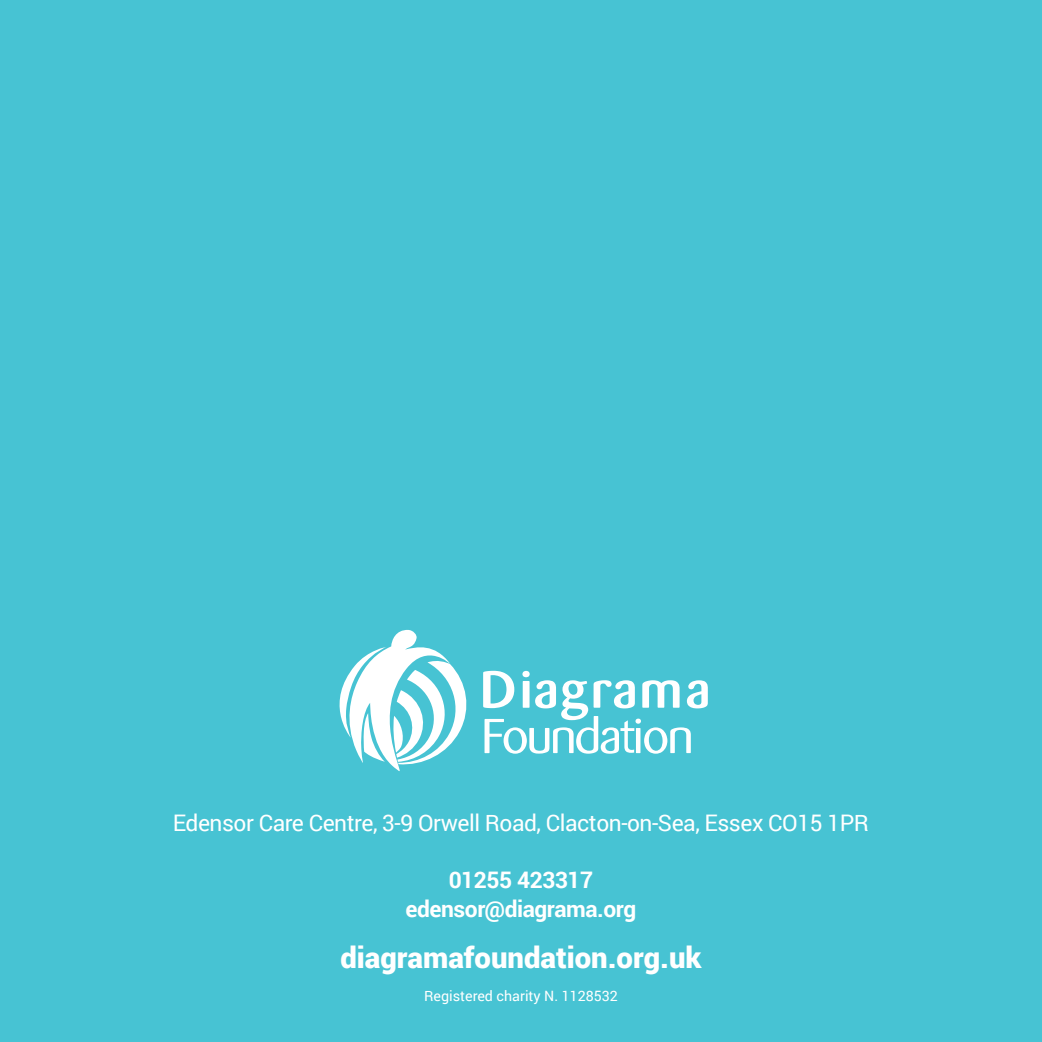
<style>
.page{position:relative;width:1042px;height:1042px;background:#47c3d3}
.page>*{position:absolute;margin:0;border:0;box-sizing:border-box;transform-origin:0 0}
.t1{font:900 29.4px "Roboto";color:#fff}
.t2{font:22.75px "Roboto";letter-spacing:-.02em;color:#fff}
.t3{font:700 22.75px/28.5px "Roboto";letter-spacing:-.02em;color:#fff;text-align:center}
.t4{font:14.17px "Roboto";color:#fff}
</style>
<div class="page">
<svg style="left:339px;top:629px;width:128px;height:142px"></svg>
<svg style="left:483px;top:671px;width:225px;height:83px"></svg>
<p class="t2" style="left:173px;top:807px;width:697px">Edensor Care Centre, 3-9 Orwell Road, Clacton-on-Sea, Essex CO15 1PR</p>
<p class="t3" style="left:405px;top:865px;width:232px">01255 423317 edensor@diagrama.org</p>
<p class="t1" style="left:340px;top:936px;width:363px">diagramafoundation.org.uk</p>
<p class="t4" style="left:424px;top:985px;width:195px">Registered charity N. 1128532</p>
</div>
